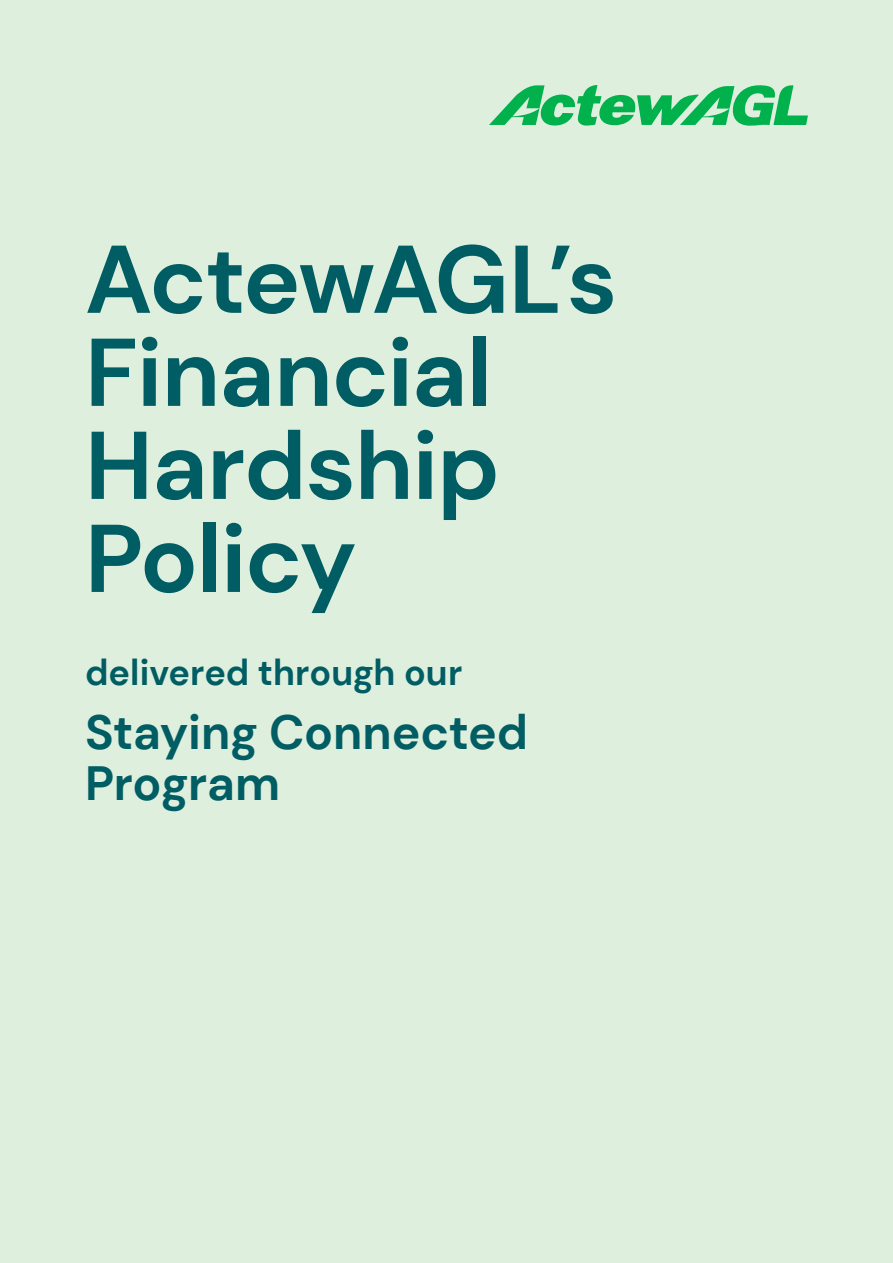
<style>
.page{position:relative;width:893px;height:1263px;background:#dfefde}
.page>*{position:absolute;margin:0;border:0;box-sizing:border-box;transform-origin:0 0}
.t1{font:700 96px/93px "DM Sans";letter-spacing:-.01em;color:#005d63}
.t2{font:700 48px/51px "DM Sans";letter-spacing:-.005em;color:#005d63}
.t3{font:700 36px "DM Sans";color:#005d63}
</style>
<div class="page">
<svg style="left:489px;top:85px;width:319px;height:41px"></svg>
<p class="t1" style="left:85px;top:233px;width:534px">ActewAGL’s<br>Financial<br>Hardship<br>Policy</p>
<p class="t3" style="left:85px;top:650px;width:379px">delivered through our</p>
<p class="t2" style="left:85px;top:707px;width:445px">Staying Connected<br>Program</p>
</div>
